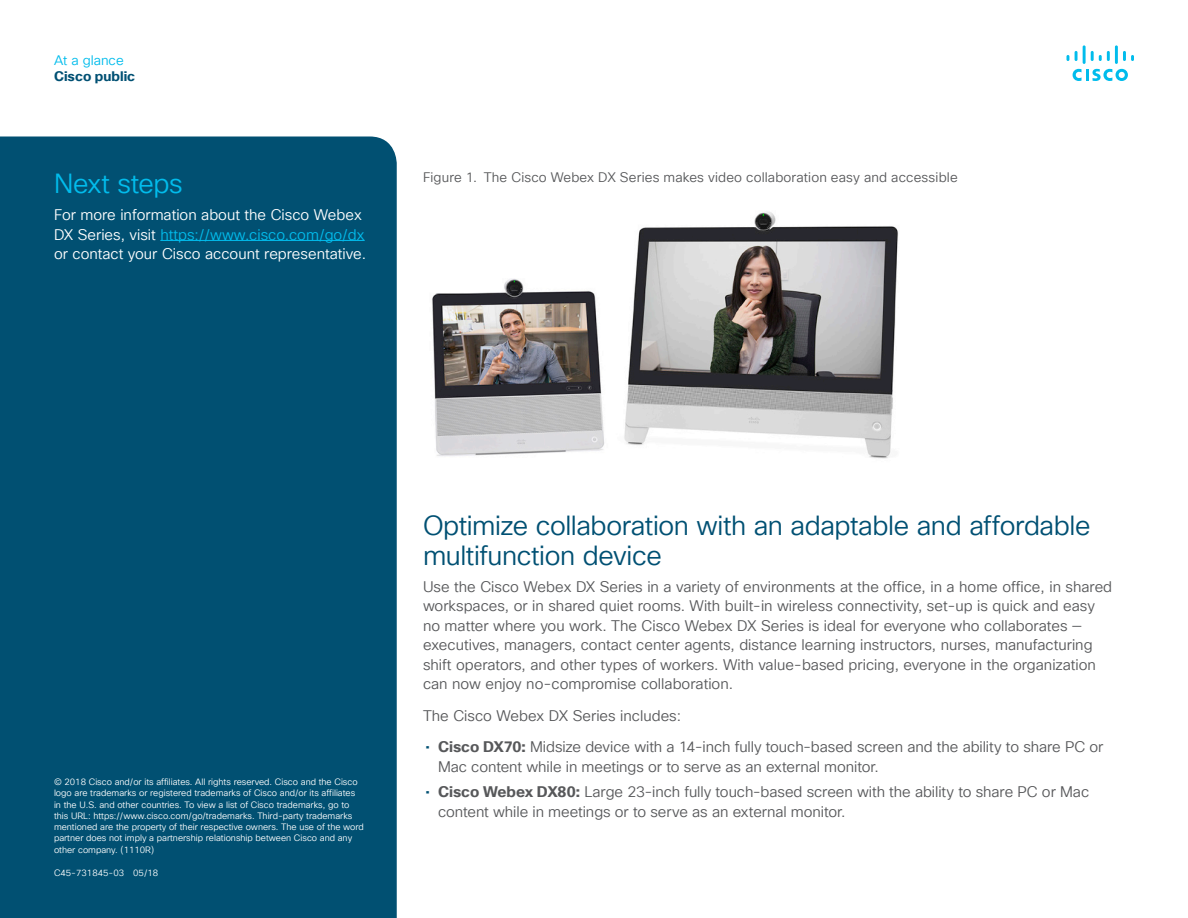
<style>
.page{position:relative;width:1188px;height:918px;background:#fff}
.page>*{position:absolute;margin:0;border:0;box-sizing:border-box;transform-origin:0 0}
.Subhead2_Indigo{font:27px/30px "Cisco Sans TT Light";letter-spacing:-.015em;color:#005073}
.Subhead2_Blue{font:27px "Cisco Sans TT Light";letter-spacing:-.015em;color:#01bcec}
.Body{font:15px/19.5px "Cisco Sans TT Light";color:#57585a}
.Body_White{font:15px/19.5px "Cisco Sans TT Light";color:#fff}
.FigureCaption{font:13.5px "Cisco Sans TT Light";letter-spacing:.01em;color:#57585a}
.t1{font:700 13.5px "Cisco Sans TT";color:#005073}
.t2{font:13.5px "Cisco Sans TT Light";color:#01bcec}
.Footer_white{font:9px/11.2px "Cisco Sans TT Light";color:#fff}
.s1{color:#01bcec}
.s2{font-family:"Cisco Sans TT";color:#005073}
.s3{font-family:"Cisco Sans TT";font-weight:700}
</style>
<div class="page">
<svg style="left:1073px;top:69px;width:55px;height:12px"></svg>
<svg style="left:1067px;top:55px;width:2px;height:6px"></svg>
<svg style="left:1075px;top:51px;width:3px;height:10px"></svg>
<hr style="left:1083px;top:45px;width:3px;height:19px;background:#01bcec">
<svg style="left:1091px;top:51px;width:19px;height:10px"></svg>
<hr style="left:1115px;top:45px;width:3px;height:19px;background:#01bcec">
<svg style="left:1123px;top:51px;width:11px;height:10px"></svg>
<div style="left:0;top:136px;width:397px;height:782px;background:#015072"></div>
<hr style="left:160px;top:240px;width:205px;height:1px;background:#01bcec">
<img style="left:432px;top:211px;width:466px;height:248px">
<p class="t2" style="left:54px;top:51px;width:71px">At a glance</p>
<p class="t1" style="left:54px;top:67px;width:83px">Cisco public</p>
<p class="Subhead2_Blue" style="left:54px;top:166px;width:130px">Next steps</p>
<p class="Body_White" style="left:54px;top:206px;width:314px">For more information about the Cisco Webex<br>DX Series, visit <span class="s1">https://www.cisco.com/go/dx </span>or contact your Cisco account representative.</p>
<p class="FigureCaption" style="left:423px;top:169px;width:536px">Figure 1. The Cisco Webex DX Series makes video collaboration easy and accessible</p>
<p class="Footer_white" style="left:54px;top:777px;width:311px">© 2018 Cisco and/or its affiliates. All rights reserved. Cisco and the Cisco logo are trademarks or registered trademarks of Cisco and/or its affiliates in the U.S. and other countries. To view a list of Cisco trademarks, go to this URL: https://www.cisco.com/go/trademarks. Third-party trademarks mentioned are the property of their respective owners. The use of the word partner does not imply a partnership relationship between Cisco and any other company. (1110R)</p>
<p class="Footer_white" style="left:54px;top:867px;width:106px">C45-731845-03 05/18</p>
<p class="Subhead2_Indigo" style="left:423px;top:511px;width:669px">Optimize collaboration with an adaptable and affordable multifunction device</p>
<p class="Body" style="left:423px;top:577px;width:691px">Use the Cisco Webex DX Series in a variety of environments at the office, in a home office, in shared workspaces, or in shared quiet rooms. With built-in wireless connectivity, set-up is quick and easy no matter where you work. The Cisco Webex DX Series is ideal for everyone who collaborates — executives, managers, contact center agents, distance learning instructors, nurses, manufacturing shift operators, and other types of workers. With value-based pricing, everyone in the organization can now enjoy no-compromise collaboration.</p>
<p class="Body" style="left:423px;top:706px;width:260px">The Cisco Webex DX Series includes:</p>
<p class="Body" style="left:438px;top:738px;width:667px;text-indent:-13px"><span class="s2">•</span> <span class="s3">Cisco DX70:</span> Midsize device with a 14-inch fully touch-based screen and the ability to share PC or<br>Mac content while in meetings or to serve as an external monitor.</p>
<p class="Body" style="left:438px;top:783px;width:653px;text-indent:-13px"><span class="s2">•</span> <span class="s3">Cisco Webex DX80:</span> Large 23-inch fully touch-based screen with the ability to share PC or Mac content while in meetings or to serve as an external monitor.</p>
</div>
